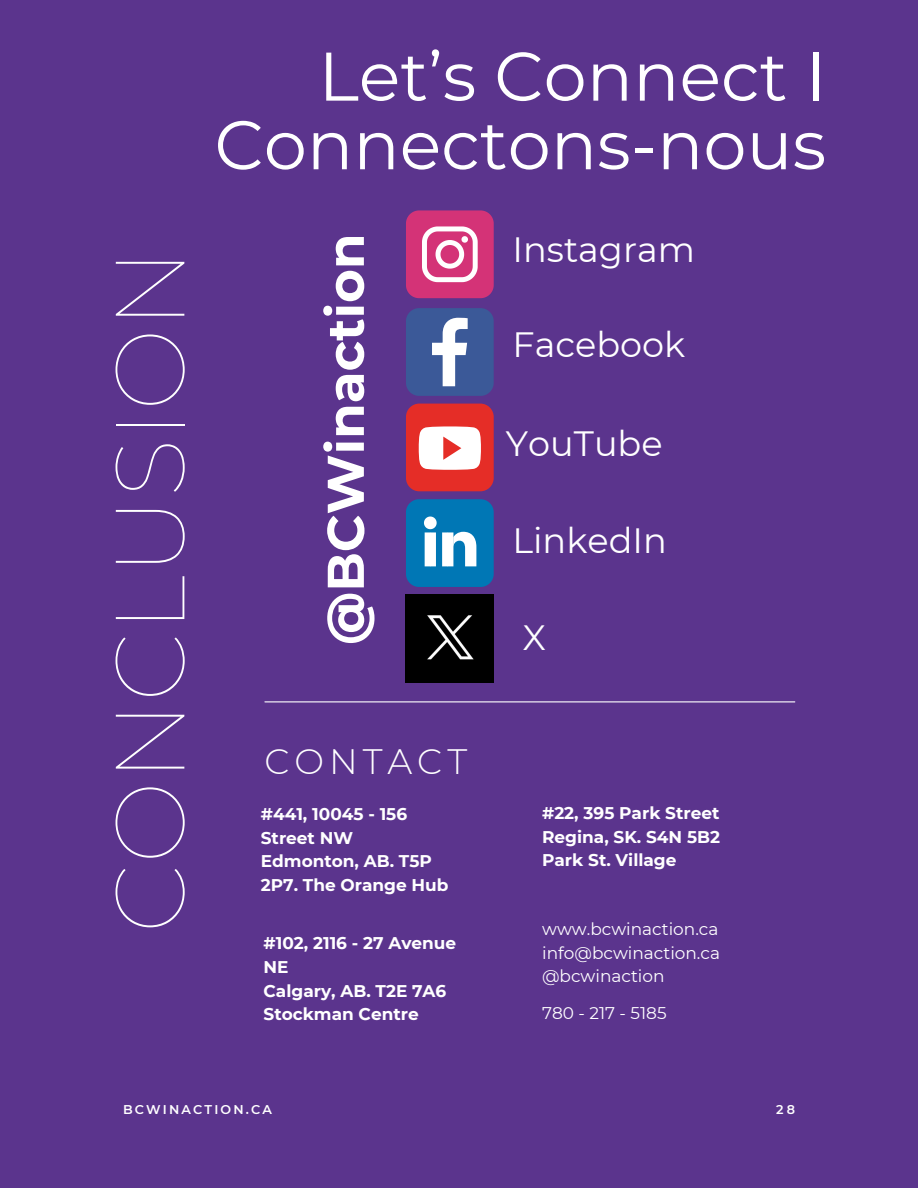
<style>
.page{position:relative;width:918px;height:1188px;background:#5b348d}
.page>*{position:absolute;margin:0;border:0;box-sizing:border-box;transform-origin:0 0}
.t1{font:100 97.95px "Montserrat";color:#fff}
.t2{font:68.7px/68.7px "Montserrat";color:#fff;text-align:right}
.t3{font:700 51.6px "Montserrat";color:#fff}
.t4{font:300 35.25px "Montserrat";letter-spacing:.14em;color:#fff}
.t5{font:35.1px "Montserrat";color:#fff}
.t6{font:700 16.95px/23.7px "Montserrat";color:#fff}
.t7{font:16.95px "Montserrat";color:#fff}
.t8{font:600 12.75px "Montserrat";letter-spacing:.17em;color:#fff}
</style>
<div class="page">
<hr style="left:265px;top:701px;width:530px;height:1px;background:#fff">
<svg style="left:406px;top:210px;width:88px;height:88px;background:#d7558e"></svg>
<svg style="left:406px;top:308px;width:88px;height:88px;background:#5a72a7"></svg>
<div style="left:406px;top:404px;width:88px;height:87px;background:#e52d27;border-radius:13px"></div>
<svg style="left:419px;top:426px;width:62px;height:44px;background:#fbe1e0"></svg>
<svg style="left:406px;top:499px;width:88px;height:88px;background:#2e8dc0"></svg>
<img style="left:406px;top:595px;width:88px;height:87px">
<p class="t1" style="left:90px;top:933px;width:686px;rotate:-90deg">CONCLUSION</p>
<p class="t2" style="left:214px;top:42px;width:613px">Let’s Connect I<br>Connectons-nous</p>
<p class="t3" style="left:314px;top:645px;width:413px;rotate:-90deg">@BCWinaction</p>
<p class="t5" style="left:513px;top:228px;width:184px">Instagram</p>
<p class="t5" style="left:513px;top:323px;width:174px">Facebook</p>
<p class="t5" style="left:506px;top:422px;width:158px">YouTube</p>
<p class="t5" style="left:513px;top:519px;width:156px">LinkedIn</p>
<p class="t5" style="left:523px;top:616px;width:25px">X</p>
<p class="t4" style="left:264px;top:740px;width:204px">CONTACT</p>
<p class="t6" style="left:261px;top:802px;width:148px">#441, 10045 - 156<br>Street NW</p>
<p class="t6" style="left:261px;top:849px;width:189px">Edmonton, AB. T5P<br>2P7. The Orange Hub</p>
<p class="t6" style="left:264px;top:932px;width:194px">#102, 2116 - 27 Avenue<br>NE</p>
<p class="t6" style="left:264px;top:979px;width:184px">Calgary, AB. T2E 7A6</p>
<p class="t6" style="left:264px;top:1002px;width:157px">Stockman Centre</p>
<p class="t6" style="left:542px;top:801px;width:179px">#22, 395 Park Street</p>
<p class="t6" style="left:542px;top:825px;width:179px">Regina, SK. S4N 5B2</p>
<p class="t6" style="left:542px;top:848px;width:136px">Park St. Village</p>
<p class="t7" style="left:542px;top:919px;width:178px">www.bcwinaction.ca</p>
<p class="t7" style="left:542px;top:942px;width:179px">info@bcwinaction.ca</p>
<p class="t7" style="left:542px;top:965px;width:124px">@bcwinaction</p>
<p class="t7" style="left:542px;top:1002px;width:126px">780 - 217 - 5185</p>
<p class="t8" style="left:123px;top:1102px;width:151px">BCWINACTION.CA</p>
<p class="t8" style="left:776px;top:1102px;width:20px">28</p>
</div>
